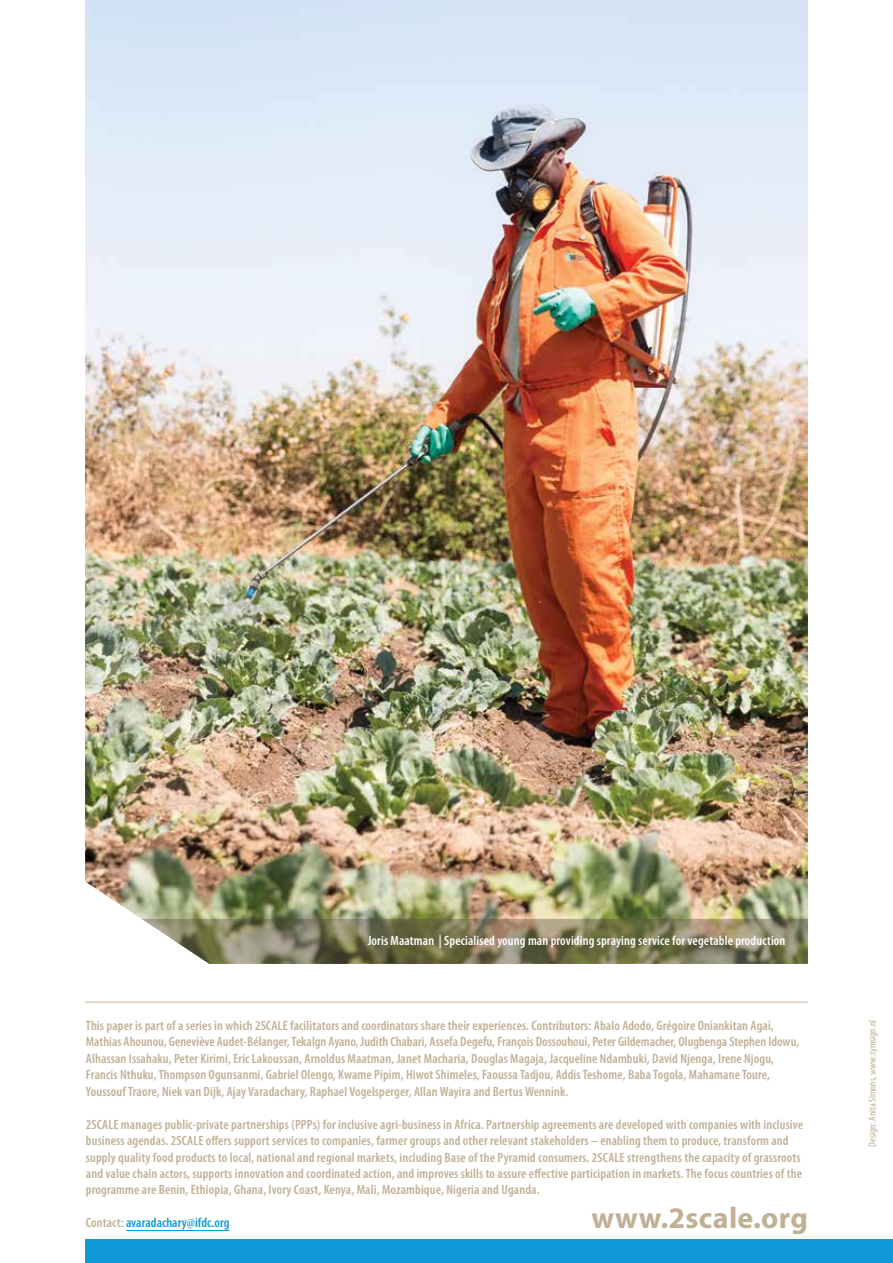
<style>
.page{position:relative;width:893px;height:1263px;background:#fff}
.page>*{position:absolute;margin:0;border:0;box-sizing:border-box;transform-origin:0 0}
.t1{font:700 30px "Myriad Pro";letter-spacing:.01em;color:#c1b096}
.t2{font:600 condensed 13.5px/16.5px "Myriad Pro";letter-spacing:.01em;color:#c1b096}
.t3{font:600 condensed 13.5px "Myriad Pro";letter-spacing:.01em;color:#fff}
.t4{font:600 condensed 13.5px "Myriad Pro";letter-spacing:.005em;color:#0f99d6}
.t5{font:condensed 10.5px "Myriad Pro";color:#c1b096}
.s1{color:#c1b096}
</style>
<div class="page">
<div style="left:85px;top:1240px;width:808px;height:23px;background:#0f99d6"></div>
<img style="left:85px;top:0;width:723px;height:919px">
<svg style="left:142px;top:919px;width:666px;height:45px;background:#838061"></svg>
<hr style="left:85px;top:1001px;width:723px;height:2px;background:#dbceba">
<hr style="left:126px;top:1230px;width:103px;height:1px;background:#0f99d6">
<p class="t3" style="left:368px;top:932px;width:419px">Joris Maatman | Specialised young man providing spraying service for vegetable production</p>
<p class="t2" style="left:86px;top:1016px;width:715px">This paper is part of a series in which 2SCALE facilitators and coordinators share their experiences. Contributors: Abalo Adodo, Grégoire Oniankitan Agai, Mathias Ahounou, Geneviève Audet-Bélanger, Tekalgn Ayano, Judith Chabari, Assefa Degefu, François Dossouhoui, Peter Gildemacher, Olugbenga Stephen Idowu, Alhassan Issahaku, Peter Kirimi, Eric Lakoussan, Arnoldus Maatman, Janet Macharia, Douglas Magaja, Jacqueline Ndambuki, David Njenga, Irene Njogu, Francis Nthuku, Thompson Ogunsanmi, Gabriel Olengo, Kwame Pipim, Hiwot Shimeles, Faoussa Tadjou, Addis Teshome, Baba Togola, Mahamane Toure, Youssouf Traore, Niek van Dijk, Ajay Varadachary, Raphael Vogelsperger, Allan Wayira and Bertus Wennink.</p>
<p class="t2" style="left:86px;top:1115px;width:719px">2SCALE manages public-private partnerships (PPPs) for inclusive agri-business in Africa. Partnership agreements are developed with companies with inclusive business agendas. 2SCALE offers support services to companies, farmer groups and other relevant stakeholders – enabling them to produce, transform and supply quality food products to local, national and regional markets, including Base of the Pyramid consumers. 2SCALE strengthens the capacity of grassroots and value chain actors, supports innovation and coordinated action, and improves skills to assure effective participation in markets. The focus countries of the programme are Benin, Ethiopia, Ghana, Ivory Coast, Kenya, Mali, Mozambique, Nigeria and Uganda.</p>
<p class="t4" style="left:86px;top:1215px;width:145px"><span class="s1">Contact:</span> avaradachary@ifdc.org</p>
<h1 class="t1" style="left:592px;top:1198px;width:218px">www.2scale.org</h1>
<p class="t5" style="left:866px;top:1146px;width:128px;rotate:-90deg">Design: Anita Simons, www.symsign.nl</p>
</div>
